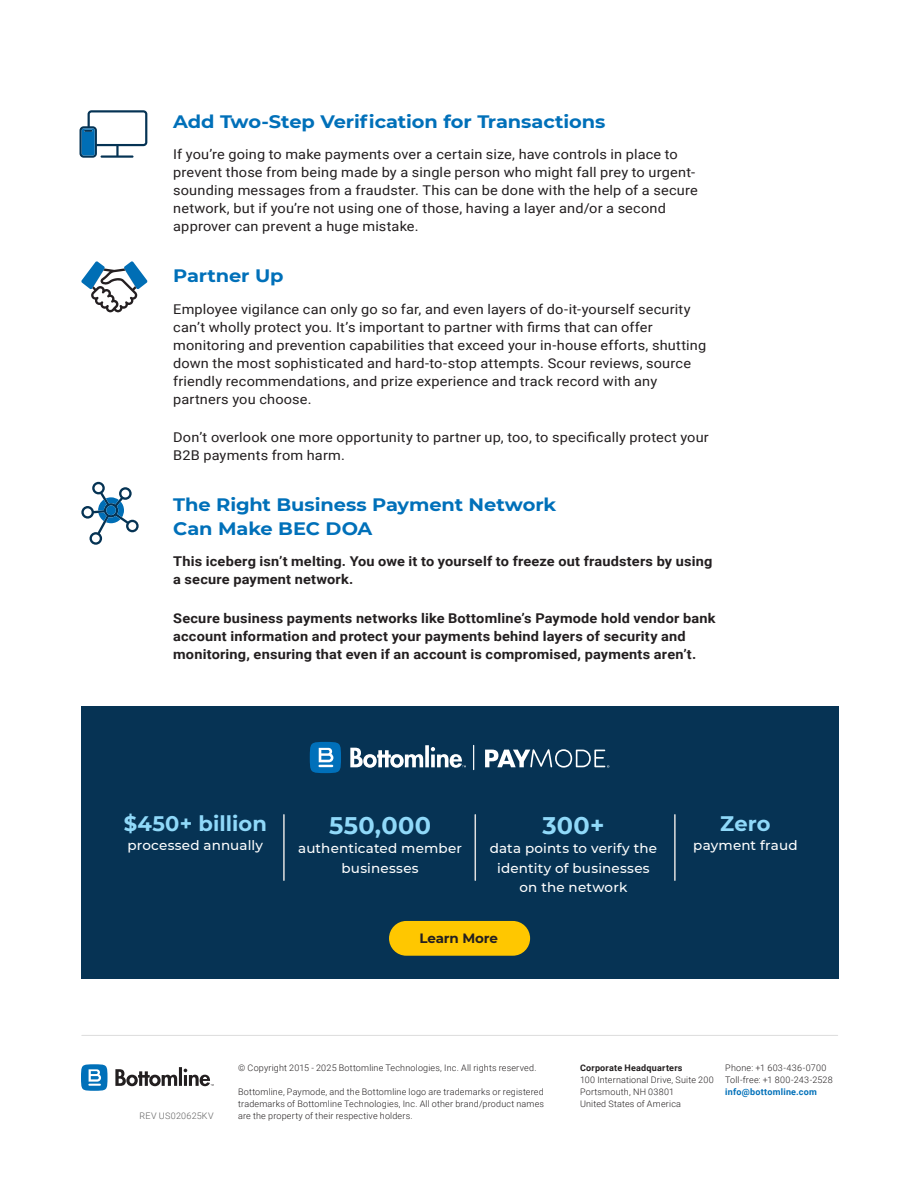
<style>
.page{position:relative;width:918px;height:1188px;background:#fff}
.page>*{position:absolute;margin:0;border:0;box-sizing:border-box;transform-origin:0 0}
.t1{font:700 24px "Montserrat";letter-spacing:.02em;color:#90d9f9}
.t2{font:700 21px "Montserrat";letter-spacing:.005em;color:#90d9f9}
.t3{font:700 18px/24px "Montserrat";letter-spacing:-.005em;color:#0070b9;scale:1.08 1}
.t4{font:13.5px/18px "Roboto";letter-spacing:.01em;color:#231f20;scale:1.08 1}
.t5{font:700 13.5px/18px "Roboto";letter-spacing:.015em;color:#231f20;scale:1.08 1}
.t6{font:500 13.5px/19.5px "Montserrat";letter-spacing:.01em;color:#fff;text-align:center}
.t7{font:700 13.5px "Montserrat";letter-spacing:-.015em;color:#231f20}
.t8{font:300 9px/12px "Roboto";letter-spacing:.02em;color:#231f20}
.t9{font:700 9px "Roboto";letter-spacing:.025em;color:#231f20}
.t10{font:700 9px "Roboto";letter-spacing:.025em;color:#0070b9}
.t11{font:300 9px "Roboto";letter-spacing:.03em;color:#5e5e5e}
</style>
<div class="page">
<div style="left:81px;top:706px;width:757px;height:273px;background:#063354"></div>
<hr style="left:82px;top:1035px;width:756px;height:1px;background:#ddd">
<div style="left:389px;top:921px;width:141px;height:35px;background:#ffc700;border-radius:17px"></div>
<svg style="left:81px;top:1064px;width:27px;height:27px"></svg>
<svg style="left:115px;top:1067px;width:99px;height:19px"></svg>
<svg style="left:473px;top:745px;width:1px;height:25px"></svg>
<svg style="left:310px;top:742px;width:31px;height:31px"></svg>
<svg style="left:485px;top:749px;width:124px;height:19px"></svg>
<svg style="left:350px;top:745px;width:116px;height:23px"></svg>
<svg style="left:80px;top:110px;width:67px;height:48px"></svg>
<svg style="left:81px;top:261px;width:67px;height:51px"></svg>
<svg style="left:81px;top:482px;width:58px;height:63px"></svg>
<hr style="left:283px;top:815px;width:2px;height:65px;background:#e0e0e0">
<hr style="left:475px;top:815px;width:1px;height:65px;background:#e0e0e0">
<hr style="left:674px;top:815px;width:2px;height:65px;background:#e0e0e0">
<h3 class="t3" style="left:173px;top:108px;width:402px">Add Two-Step Verification for Transactions</h3>
<p class="t4" style="left:173px;top:145px;width:487px">If you’re going to make payments over a certain size, have controls in place to prevent those from being made by a single person who might fall prey to urgent&shy;sounding messages from a fraudster. This can be done with the help of a secure network, but if you’re not using one of those, having a layer and/or a second approver can prevent a huge mistake.</p>
<h3 class="t3" style="left:173px;top:263px;width:104px">Partner Up</h3>
<p class="t4" style="left:173px;top:299px;width:495px">Employee vigilance can only go so far, and even layers of do-it-yourself security can’t wholly protect you. It’s important to partner with firms that can offer monitoring and prevention capabilities that exceed your in-house efforts, shutting down the most sophisticated and hard-to-stop attempts. Scour reviews, source friendly recommendations, and prize experience and track record with any partners you choose.</p>
<p class="t4" style="left:173px;top:428px;width:497px">Don’t overlook one more opportunity to partner up, too, to specifically protect your<br>B2B payments from harm.</p>
<h3 class="t3" style="left:173px;top:492px;width:356px">The Right Business Payment Network<br>Can Make BEC DOA</h3>
<p class="t5" style="left:173px;top:552px;width:501px">This iceberg isn’t melting. You owe it to yourself to freeze out fraudsters by using a secure payment network.</p>
<p class="t5" style="left:173px;top:608px;width:504px">Secure business payments networks like Bottomline’s Paymode hold vendor bank account information and protect your payments behind layers of security and monitoring, ensuring that even if an account is compromised, payments aren’t.</p>
<h2 class="t2" style="left:124px;top:808px;width:145px">$450+ billion</h2>
<p class="t6" style="left:127px;top:835px;width:137px">processed annually</p>
<h1 class="t1" style="left:329px;top:808px;width:104px">550,000</h1>
<p class="t6" style="left:298px;top:838px;width:165px">authenticated member businesses</p>
<h1 class="t1" style="left:542px;top:808px;width:64px">300+</h1>
<p class="t6" style="left:490px;top:838px;width:169px">data points to verify the identity of businesses on the network</p>
<p class="t7" style="left:420px;top:929px;width:80px">Learn More</p>
<h2 class="t2" style="left:720px;top:808px;width:52px">Zero</h2>
<p class="t6" style="left:693px;top:835px;width:106px">payment fraud</p>
<p class="t11" style="left:140px;top:1110px;width:76px">REV US020625KV</p>
<p class="t8" style="left:238px;top:1061px;width:300px">© Copyright 2015 - 2025 Bottomline Technologies, Inc. All rights reserved.</p>
<p class="t8" style="left:238px;top:1085px;width:307px;text-align:justify">Bottomline, Paymode, and the Bottomline logo are trademarks or registered trademarks of Bottomline Technologies, Inc. All other brand/product names are the property of their respective holders.</p>
<p class="t9" style="left:580px;top:1062px;width:104px">Corporate Headquarters</p>
<p class="t8" style="left:580px;top:1074px;width:135px">100 International Drive, Suite 200<br>Portsmouth, NH 03801<br>United States of America</p>
<p class="t8" style="left:725px;top:1061px;width:109px">Phone: +1 603-436-0700<br>Toll-free: +1 800-243-2528</p>
<p class="t10" style="left:725px;top:1086px;width:93px">info@bottomline.com</p>
</div>
